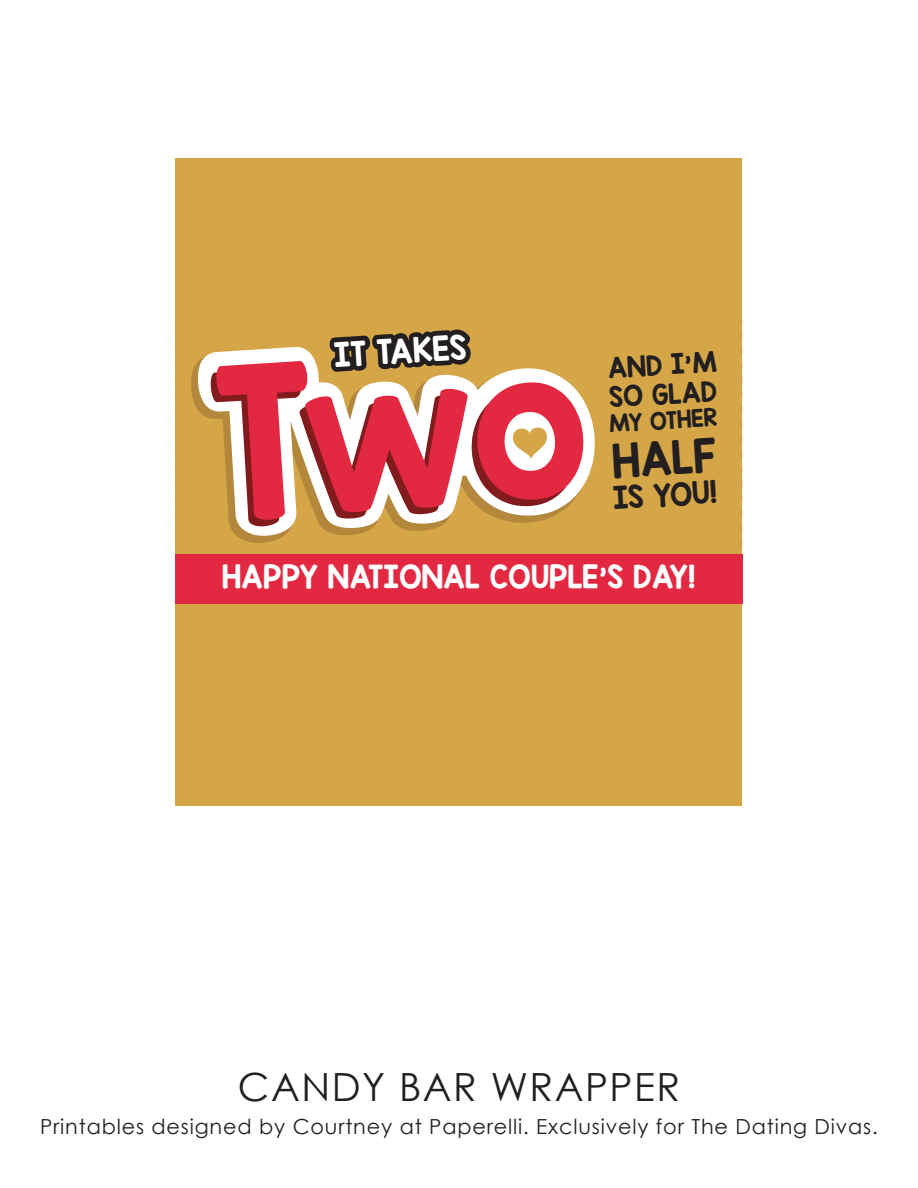
<style>
.page{position:relative;width:918px;height:1188px;background:#fff}
.page>*{position:absolute;margin:0;border:0;box-sizing:border-box;transform-origin:0 0}
.t1{font:39.3px "KG Red Hands";color:#231f20}
.t2{font:38.85px "Century Gothic";letter-spacing:.04em;color:#231f20}
.t3{font:28.65px "KG Red Hands";color:#fff}
.t4{font:27.15px "KG Red Hands";color:#fff}
.t5{font:26.55px "KG Red Hands";color:#231f20}
.t6{font:23.85px "KG Red Hands";color:#231f20}
.t7{font:20.85px "Century Gothic";letter-spacing:.04em;color:#231f20}
.t8{font:20.25px "KG Red Hands";color:#231f20}
.s1{color:#231f20}
</style>
<div class="page">
<div style="left:175px;top:158px;width:567px;height:648px;background:#d4a648"></div>
<svg style="left:175px;top:320px;width:568px;height:284px"></svg>
<svg style="left:178px;top:336px;width:425px;height:218px"></svg>
<svg style="left:187px;top:334px;width:418px;height:213px"></svg>
<div style="left:175px;top:554px;width:568px;height:49px;background:#e32941"></div>
<svg style="left:210px;top:367px;width:371px;height:162px"></svg>
<h3 class="t3" style="left:334px;top:340px;width:134px;rotate:-3deg"><span class="s1">IT T</span>AKES</h3>
<p class="t6" style="left:607px;top:356px;width:111px;rotate:-3deg">AND I’M</p>
<p class="t8" style="left:609px;top:413px;width:110px;rotate:-3deg">MY OTHER</p>
<p class="t6" style="left:609px;top:385px;width:110px;rotate:-3deg">SO GLAD</p>
<h1 class="t1" style="left:612px;top:441px;width:106px;rotate:-3deg">HALF</h1>
<p class="t5" style="left:612px;top:485px;width:106px;rotate:-4deg">IS YOU!</p>
<h3 class="t4" style="left:222px;top:563px;width:475px">HAPPY NATIONAL COUPLE’S DAY!</h3>
<h2 class="t2" style="left:238px;top:1072px;width:444px">CANDY BAR WRAPPER</h2>
<p class="t7" style="left:40px;top:1118px;width:839px">Printables designed by Courtney at Paperelli. Exclusively for The Dating Divas.</p>
</div>
